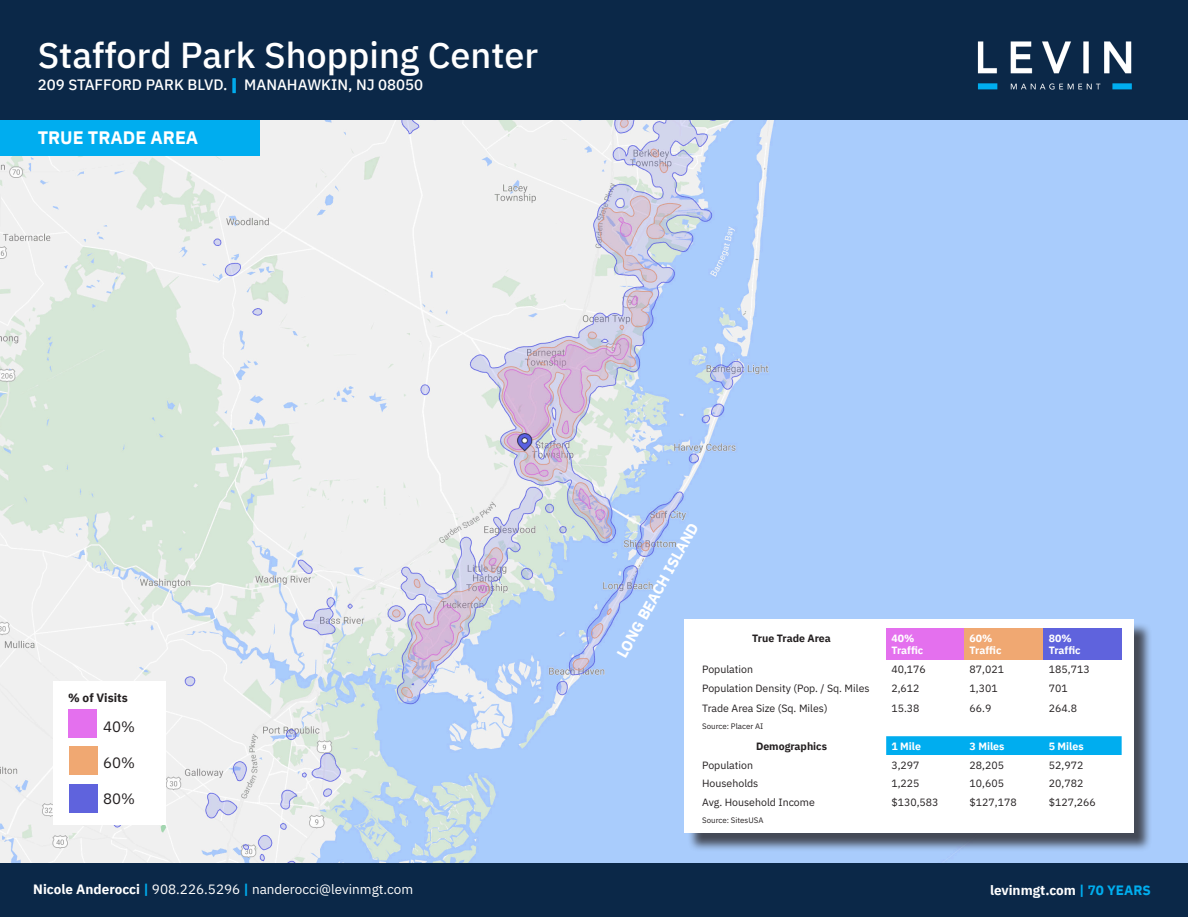
<style>
.page{position:relative;width:1188px;height:918px;background:#fff}
.page>*{position:absolute;margin:0;border:0;box-sizing:border-box;transform-origin:0 0}
.t1{font:500 36px "IBM Plex Sans";color:#fff}
.t2{font:700 18px "IBM Plex Sans";color:#fff}
.t3{font:500 15px "IBM Plex Sans";color:#fff}
.t4{font:700 15px "IBM Plex Sans";color:#fff}
.t5{font:15px "IBM Plex Sans";color:#231f20}
.t6{font:13.5px "IBM Plex Sans";color:#fff}
.t7{font:700 13.5px "IBM Plex Sans";color:#fff}
.t8{font:700 12px "IBM Plex Sans";color:#231f20}
.t9{font:10.5px "IBM Plex Sans";color:#231f20}
.t10{font:700 10.5px "IBM Plex Sans";color:#fff}
.t11{font:700 10.5px "IBM Plex Sans";color:#231f20}
.t12{font:7.95px "IBM Plex Sans";color:#231f20}
.s1{font-weight:700;color:#00adef}
.s2{font-weight:700}
.s3{color:#00aeef}
</style>
<div class="page">
<img style="left:0;top:120px;width:1188px;height:743px">
<div style="left:0;top:120px;width:259px;height:36px;background:#00adef"></div>
<div style="left:0;top:0;width:1188px;height:120px;background:#0b2848"></div>
<img style="left:977px;top:41px;width:155px;height:49px">
<div style="left:687px;top:622px;width:466px;height:230px;background:#231f20;opacity:.75"></div>
<div style="left:685px;top:620px;width:449px;height:213px;background:#fff"></div>
<div style="left:886px;top:628px;width:78px;height:32px;background:#e470ee"></div>
<div style="left:964px;top:628px;width:80px;height:32px;background:#f0a872"></div>
<div style="left:1044px;top:628px;width:78px;height:32px;background:#5f63dd"></div>
<div style="left:886px;top:736px;width:236px;height:19px;background:#00adef"></div>
<div style="left:54px;top:681px;width:112px;height:144px;background:#fff"></div>
<div style="left:68px;top:710px;width:29px;height:28px;background:#e470ee"></div>
<div style="left:69px;top:746px;width:29px;height:29px;background:#f0a872"></div>
<div style="left:69px;top:784px;width:29px;height:29px;background:#5f63dd"></div>
<div style="left:0;top:863px;width:1188px;height:54px;background:#0b2848"></div>
<p class="t1" style="left:38px;top:27px;width:502px">Stafford Park Shopping Center</p>
<p class="t3" style="left:38px;top:73px;width:387px">209 STAFFORD PARK BLVD. <span class="s1">|</span> MANAHAWKIN, NJ 08050</p>
<p class="t2" style="left:38px;top:123px;width:162px">TRUE TRADE AREA</p>
<p class="t8" style="left:68px;top:688px;width:61px">% of Visits</p>
<p class="t5" style="left:103px;top:716px;width:33px">40%</p>
<p class="t5" style="left:103px;top:752px;width:33px">60%</p>
<p class="t5" style="left:103px;top:788px;width:33px">80%</p>
<p class="t4" style="left:610px;top:651px;width:153px;rotate:-61deg">LONG BEACH ISLAND</p>
<p class="t11" style="left:752px;top:630px;width:80px">True Trade Area</p>
<p class="t10" style="left:891px;top:630px;width:24px">40%</p>
<p class="t10" style="left:891px;top:642px;width:33px">Traffic</p>
<p class="t10" style="left:970px;top:630px;width:24px">60%</p>
<p class="t10" style="left:970px;top:642px;width:33px">Traffic</p>
<p class="t10" style="left:1049px;top:630px;width:24px">80%</p>
<p class="t10" style="left:1049px;top:642px;width:33px">Traffic</p>
<p class="t9" style="left:702px;top:661px;width:52px">Population</p>
<p class="t9" style="left:891px;top:661px;width:36px">40,176</p>
<p class="t9" style="left:970px;top:661px;width:36px">87,021</p>
<p class="t9" style="left:1049px;top:661px;width:42px">185,713</p>
<p class="t9" style="left:702px;top:681px;width:169px">Population Density (Pop. / Sq. Miles</p>
<p class="t9" style="left:891px;top:681px;width:30px">2,612</p>
<p class="t9" style="left:970px;top:681px;width:30px">1,301</p>
<p class="t9" style="left:1049px;top:681px;width:20px">701</p>
<p class="t9" style="left:702px;top:700px;width:127px">Trade Area Size (Sq. Miles)</p>
<p class="t9" style="left:891px;top:700px;width:30px">15.38</p>
<p class="t9" style="left:970px;top:700px;width:23px">66.9</p>
<p class="t9" style="left:1049px;top:700px;width:30px">264.8</p>
<p class="t12" style="left:702px;top:720px;width:63px">Source: Placer AI</p>
<p class="t11" style="left:756px;top:738px;width:73px">Demographics</p>
<p class="t10" style="left:891px;top:738px;width:31px">1 Mile</p>
<p class="t10" style="left:970px;top:738px;width:36px">3 Miles</p>
<p class="t10" style="left:1049px;top:738px;width:36px">5 Miles</p>
<p class="t9" style="left:702px;top:757px;width:52px">Population</p>
<p class="t9" style="left:891px;top:757px;width:30px">3,297</p>
<p class="t9" style="left:970px;top:757px;width:36px">28,205</p>
<p class="t9" style="left:1049px;top:757px;width:36px">52,972</p>
<p class="t9" style="left:702px;top:776px;width:58px">Households</p>
<p class="t9" style="left:891px;top:776px;width:30px">1,225</p>
<p class="t9" style="left:970px;top:776px;width:36px">10,605</p>
<p class="t9" style="left:1049px;top:776px;width:36px">20,782</p>
<p class="t9" style="left:702px;top:794px;width:114px">Avg. Household Income</p>
<p class="t9" style="left:891px;top:794px;width:49px">$130,583</p>
<p class="t9" style="left:970px;top:794px;width:49px">$127,178</p>
<p class="t9" style="left:1049px;top:794px;width:49px">$127,266</p>
<p class="t12" style="left:702px;top:814px;width:63px">Source: SitesUSA</p>
<p class="t6" style="left:33px;top:879px;width:381px"><span class="s2">Nicole Anderocci</span> <span class="s1">|</span> 908.226.5296 <span class="s1">|</span> nanderocci@levinmgt.com</p>
<p class="t7" style="left:990px;top:879px;width:162px">levinmgt.com <span class="s3">| 70 YEARS</span></p>
<p class="t6" style="left:33px;top:879px;width:370px"><span class="s2">Kendal Hand-Freda</span> <span class="s1">|</span> 908.226.5262 <span class="s1">|</span> kfreda@levinmgt.com</p>
</div>
